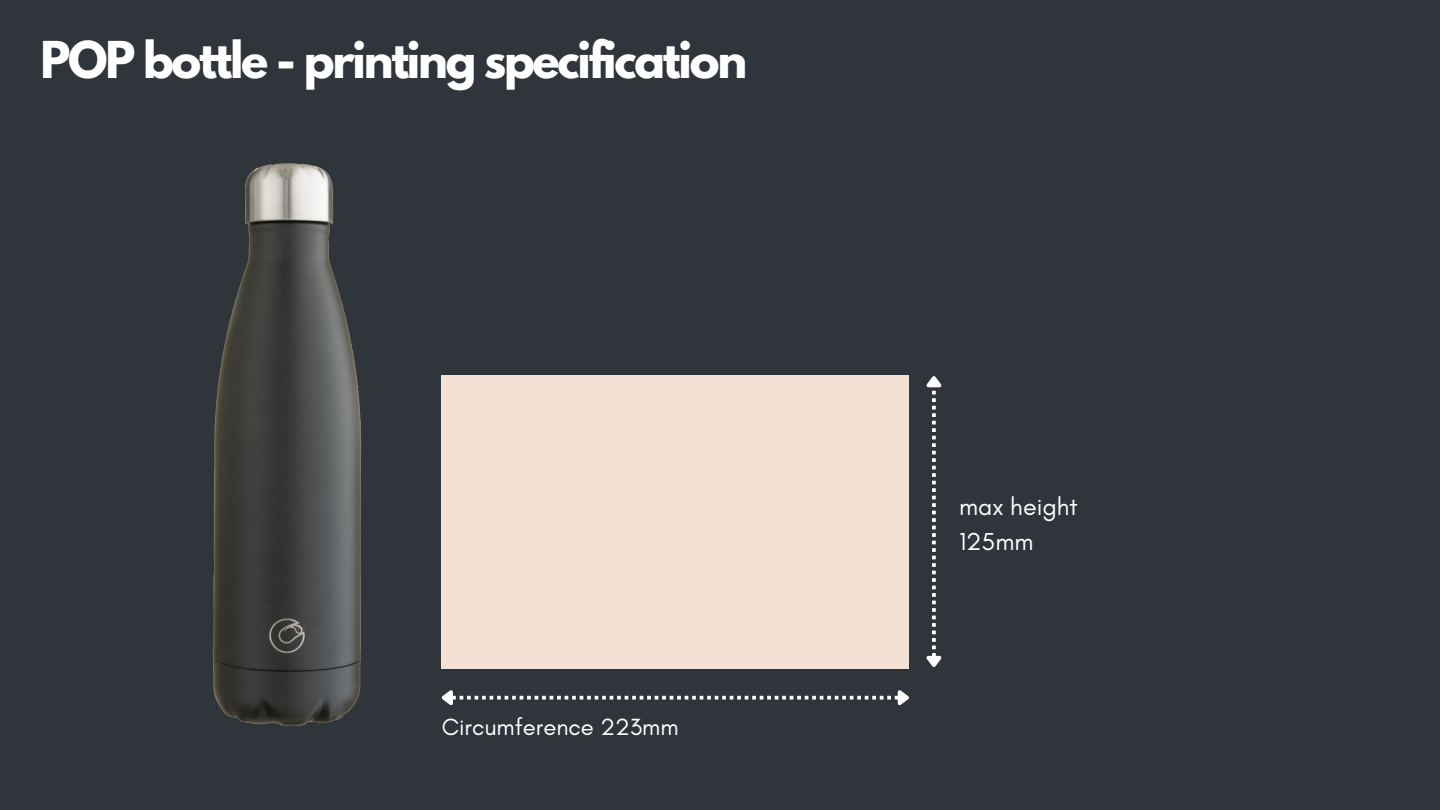
<style>
.page{position:relative;width:1440px;height:810px;background:#2f353b}
.page>*{position:absolute;margin:0;border:0;box-sizing:border-box;transform-origin:0 0}
.t1{font:700 45px "League Spartan";letter-spacing:-.05em;color:#fff}
.t2{font:25px/34.6px "Glacial Indifference";color:#fff}
.t3{font:23.9px "Glacial Indifference";color:#fff}
</style>
<div class="page">
<img style="left:212px;top:163px;width:398px;height:563px">
<div style="left:442px;top:376px;width:467px;height:293px;background:#f3e1d3"></div>
<svg style="left:437px;top:687px;width:472px;height:24px"></svg>
<svg style="left:926px;top:376px;width:16px;height:291px"></svg>
<p class="t1" style="left:40px;top:37px;width:708px">POP bottle - printing specification</p>
<p class="t3" style="left:442px;top:713px;width:238px">Circumference 223mm</p>
<p class="t2" style="left:959px;top:489px;width:120px">max height<br>125mm</p>
</div>
